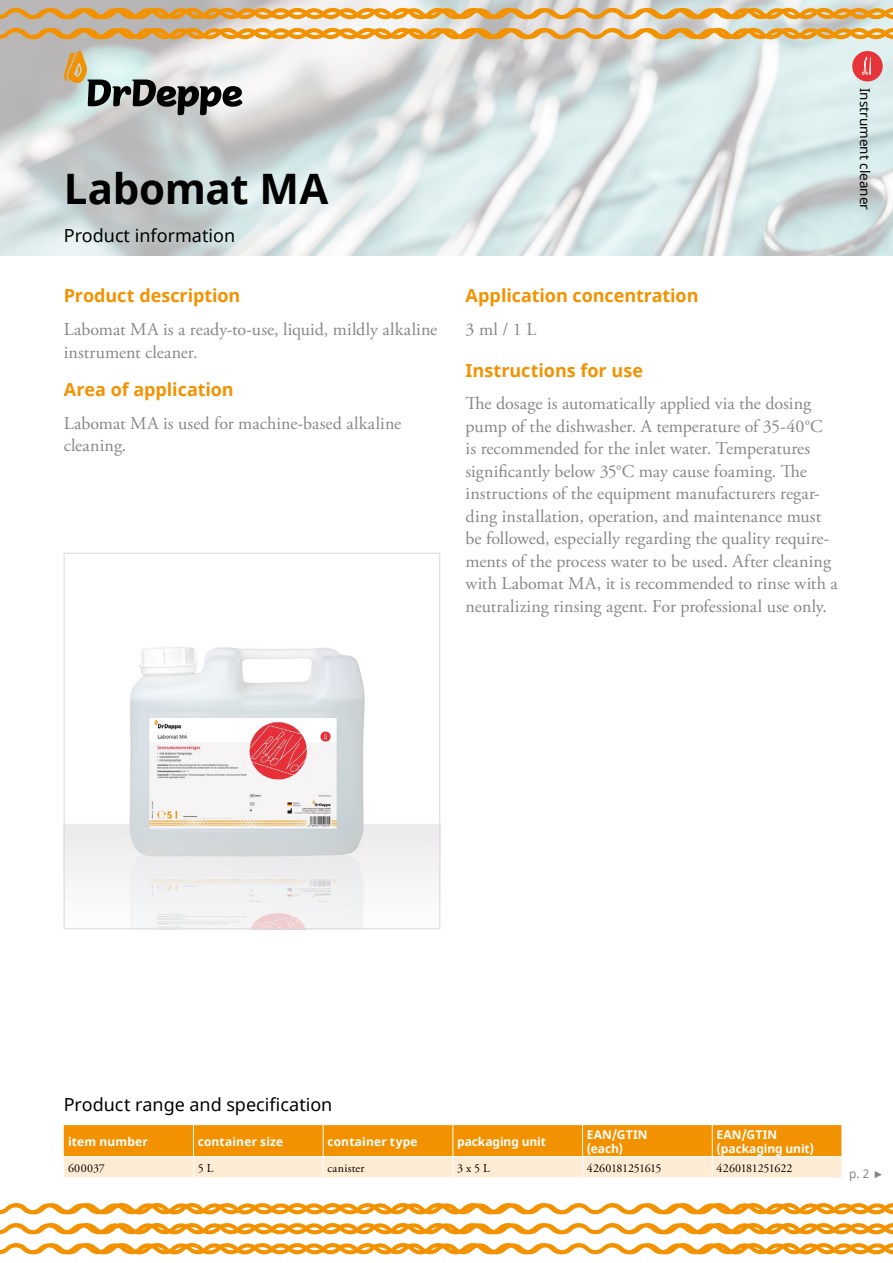
<style>
.page{position:relative;width:893px;height:1263px;background:#fff}
.page>*{position:absolute;margin:0;border:0;box-sizing:border-box;transform-origin:0 0}
.t1{font:700 42px "Noto Sans";letter-spacing:-.01em;color:#000}
.t2{font:18px/22.5px "Adobe Garamond Pro";color:#878787}
.t3{font:700 18px "Noto Sans";letter-spacing:-.005em;color:#f39200}
.t4{font:18px "Noto Sans";color:#000}
.t5{font:13.5px "Noto Sans";color:#000}
.t6{font:700 12px/14.4px "Noto Sans";letter-spacing:.01em;color:#fff}
.t7{font:12px "Adobe Garamond Pro";letter-spacing:-.005em;color:#000}
.t8{font:12px "Adobe Garamond Pro";letter-spacing:-.035em;color:#000}
.t9{font:12px "Adobe Garamond Pro";letter-spacing:.02em;color:#000}
.t10{font:12px "Noto Sans";color:#878787}
</style>
<div class="page">
<img style="left:0;top:0;width:893px;height:255px">
<svg style="left:0;top:7px;width:893px;height:13px;background:#e3b061"></svg>
<svg style="left:0;top:26px;width:893px;height:13px;background:#e4b162"></svg>
<svg style="left:0;top:1203px;width:893px;height:12px"></svg>
<svg style="left:0;top:1223px;width:893px;height:12px"></svg>
<svg style="left:0;top:1243px;width:893px;height:11px"></svg>
<svg style="left:852px;top:51px;width:31px;height:30px"></svg>
<svg style="left:64px;top:51px;width:178px;height:64px;background:#aeb0a9"></svg>
<img style="left:66px;top:647px;width:372px;height:280px">
<div style="left:64px;top:553px;width:376px;height:376px;border:1px solid #dadada"></div>
<svg style="left:64px;top:1125px;width:778px;height:52px;background:#f7b657"></svg>
<h1 class="t1" style="left:64px;top:159px;width:266px">Labomat MA</h1>
<p class="t4" style="left:64px;top:223px;width:173px">Product information</p>
<p class="t3" style="left:64px;top:283px;width:178px">Product description</p>
<p class="t2" style="left:64px;top:319px;width:375px">Labomat MA is a ready-to-use, liquid, mildly alkaline instrument cleaner.</p>
<p class="t3" style="left:64px;top:376px;width:171px">Area of application</p>
<p class="t2" style="left:64px;top:412px;width:339px">Labomat MA is used for machine-based alkaline cleaning.</p>
<p class="t5" style="left:874px;top:88px;width:123px;rotate:90deg">Instrument cleaner</p>
<p class="t3" style="left:466px;top:283px;width:234px">Application concentration</p>
<p class="t2" style="left:466px;top:319px;width:72px">3 ml / 1 L</p>
<p class="t3" style="left:466px;top:357px;width:179px">Instructions for use</p>
<p class="t2" style="left:466px;top:393px;width:374px">The dosage is automatically applied via the dosing pump of the dishwasher. A temperature of 35-40°C is recommended for the inlet water. Temperatures significantly below 35°C may cause foaming. The instructions of the equipment manufacturers regar&shy;ding installation, operation, and maintenance must be followed, especially regarding the quality require&shy;ments of the process water to be used. After cleaning with Labomat MA, it is recommended to rinse with a neutralizing rinsing agent. For professional use only.</p>
<p class="t4" style="left:64px;top:1092px;width:270px">Product range and specification</p>
<p class="t6" style="left:68px;top:1134px;width:81px">item number</p>
<p class="t6" style="left:198px;top:1134px;width:87px">container size</p>
<p class="t6" style="left:327px;top:1134px;width:92px">container type</p>
<p class="t6" style="left:457px;top:1134px;width:90px">packaging unit</p>
<p class="t6" style="left:587px;top:1127px;width:62px">EAN/GTIN (each)</p>
<p class="t6" style="left:716px;top:1127px;width:99px">EAN/GTIN (packaging unit)</p>
<p class="t7" style="left:68px;top:1160px;width:38px">600037</p>
<p class="t7" style="left:198px;top:1160px;width:17px">5 L</p>
<p class="t9" style="left:327px;top:1160px;width:39px">canister</p>
<p class="t7" style="left:457px;top:1160px;width:34px">3 x 5 L</p>
<p class="t8" style="left:587px;top:1160px;width:76px">4260181251615</p>
<p class="t7" style="left:716px;top:1160px;width:78px">4260181251622</p>
<p class="t10" style="left:849px;top:1165px;width:37px">p. 2 ►</p>
</div>
